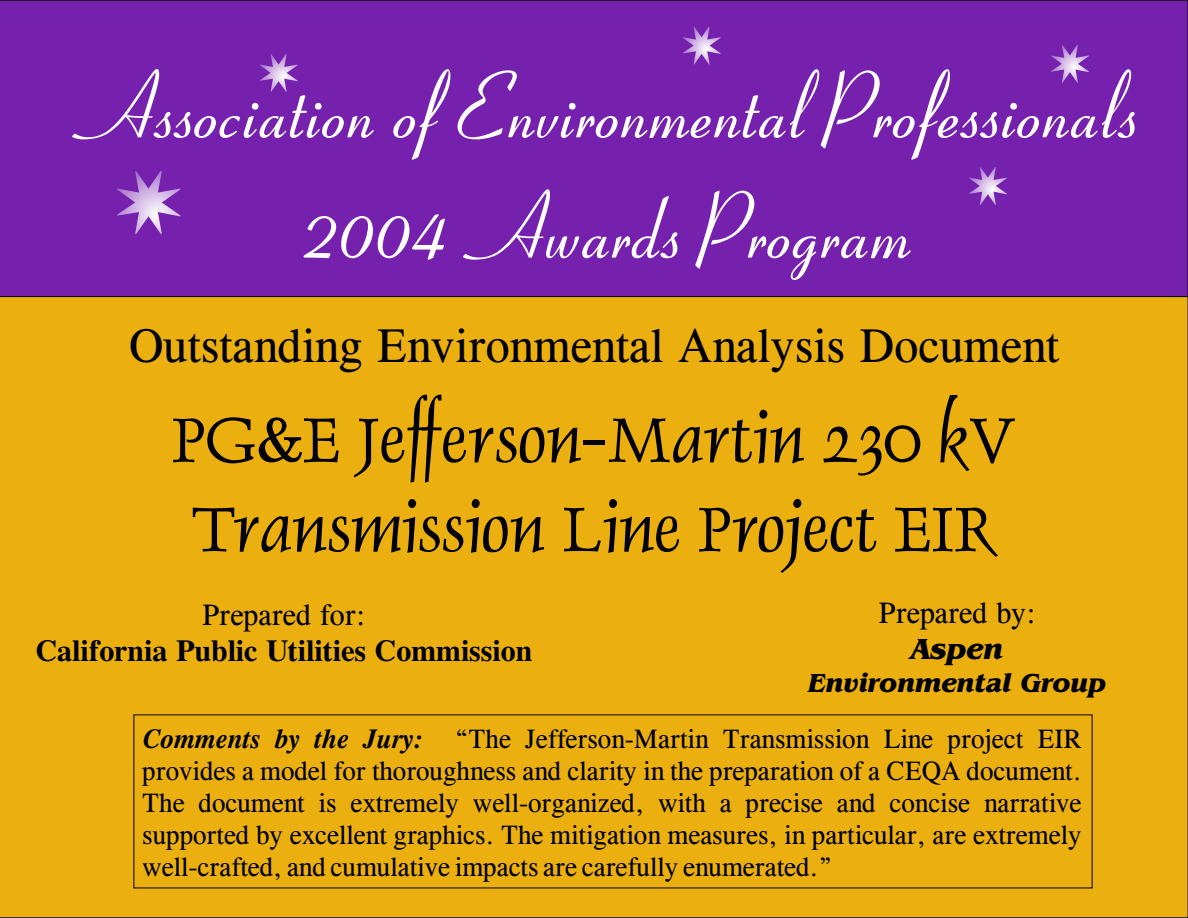
<style>
.page{position:relative;width:1188px;height:918px;background:#fff}
.page>*{position:absolute;margin:0;border:0;box-sizing:border-box;transform-origin:0 0}
.t1{font:italic 90px/120.3px "Coronet";color:#fff;text-align:center}
.t2{font:72px/89.2px "Dauphin";color:#000}
.t3{font:48px "CG Times";color:#000}
.t4{font:700 30px "CG Times";color:#000}
.t5{font:30px "CG Times";color:#000}
.t6{font:italic 700 30px "Benguiat Bk BT";color:#000}
.t7{font:27px/32px "CG Times";color:#000;text-align:justify}
.t8{font:italic 700 27px "Benguiat Bk BT";color:#000}
.s1{font-weight:700;font-style:italic}
</style>
<div class="page">
<div style="left:0;top:297px;width:1188px;height:621px;background:#ebb00f"></div>
<div style="left:0;top:0;width:1188px;height:297px;background:#7521ad"></div>
<svg style="left:116px;top:170px;width:66px;height:66px;background:#9656c0"></svg>
<svg style="left:260px;top:52px;width:38px;height:41px;background:#9757c1"></svg>
<svg style="left:682px;top:26px;width:40px;height:40px;background:#9656c0"></svg>
<svg style="left:1050px;top:44px;width:40px;height:40px;background:#9656c0"></svg>
<svg style="left:968px;top:166px;width:40px;height:40px;background:#9656c0"></svg>
<h1 class="t1" style="left:64px;top:58px;width:1065px">Association of Environmental Professionals<br>2004 Awards Program</h1>
<h3 class="t3" style="left:129px;top:329px;width:932px">Outstanding Environmental Analysis Document</h3>
<h2 class="t2" style="left:172px;top:402px;width:846px">PG&amp;E Jefferson-Martin 230 kV<br>Transmission Line Project EIR</h2>
<p class="t5" style="left:202px;top:605px;width:165px">Prepared for:</p>
<p class="t4" style="left:36px;top:640px;width:498px">California Public Utilities Commission</p>
<p class="t5" style="left:879px;top:602px;width:159px">Prepared by:</p>
<p class="t6" style="left:911px;top:636px;width:94px">Aspen</p>
<p class="t8" style="left:808px;top:671px;width:300px">Environmental Group</p>
<p class="t7" style="left:142px;top:726px;width:941px"><span class="s1">Comments by the Jury:</span> “The Jefferson-Martin Transmission Line project EIR provides a model for thoroughness and clarity in the preparation of a CEQA document.<br>The document is extremely well-organized, with a precise and concise narrative supported by excellent graphics. The mitigation measures, in particular, are extremely well-crafted, and cumulative impacts are carefully enumerated.”</p>
</div>
